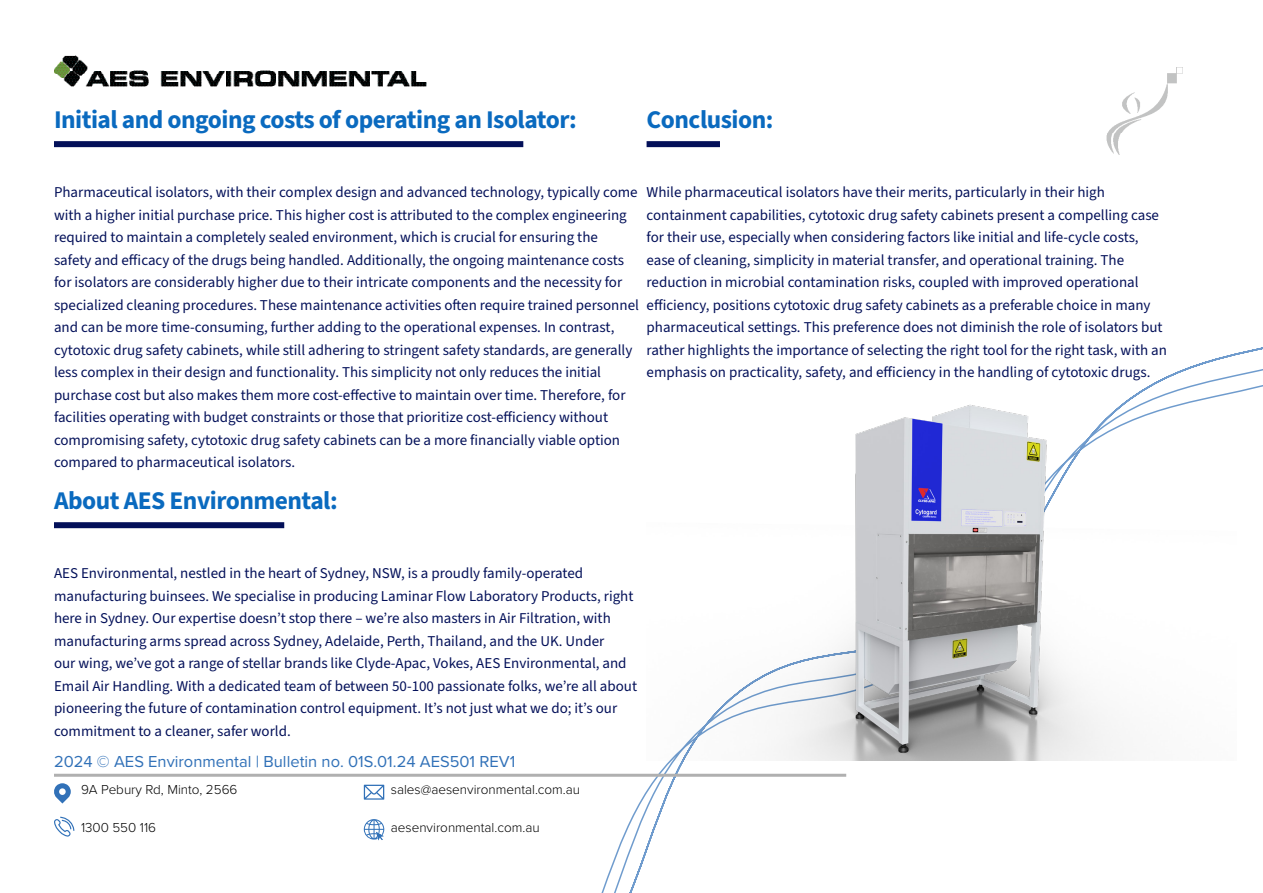
<style>
.page{position:relative;width:1263px;height:893px;background:#fff}
.page>*{position:absolute;margin:0;border:0;box-sizing:border-box;transform-origin:0 0}
.Heading{font:700 25.5px "Source Sans 3";letter-spacing:-.02em;color:#0a6abf}
.t1{font:16.5px "Proxima Nova";color:#3171b8}
.Paragraph{font:15px/22.5px "Source Sans 3";color:#031059}
.t2{font:300 13.5px "Proxima Nova";color:#000}
.s1{font-weight:300}
</style>
<div class="page">
<img style="left:54px;top:55px;width:373px;height:32px">
<svg style="left:484px;top:347px;width:779px;height:546px"></svg>
<hr style="left:54px;top:774px;width:792px;height:3px;background:#b0b0b0">
<svg style="left:54px;top:817px;width:20px;height:20px"></svg>
<svg style="left:54px;top:783px;width:17px;height:20px"></svg>
<svg style="left:364px;top:785px;width:20px;height:15px"></svg>
<svg style="left:364px;top:819px;width:20px;height:21px"></svg>
<img style="left:1106px;top:67px;width:76px;height:87px">
<div style="left:646px;top:141px;width:74px;height:6px;background:#031059"></div>
<img style="left:646px;top:395px;width:590px;height:365px">
<div style="left:54px;top:141px;width:469px;height:6px;background:#031059"></div>
<div style="left:54px;top:522px;width:230px;height:6px;background:#031059"></div>
<p class="Heading" style="left:54px;top:102px;width:524px">Initial and ongoing costs of operating an Isolator:</p>
<p class="Heading" style="left:646px;top:102px;width:128px">Conclusion:</p>
<p class="Paragraph" style="left:54px;top:181px;width:586px">Pharmaceutical isolators, with their complex design and advanced technology, typically come with a higher initial purchase price. This higher cost is attributed to the complex engineering required to maintain a completely sealed environment, which is crucial for ensuring the safety and efficacy of the drugs being handled. Additionally, the ongoing maintenance costs for isolators are considerably higher due to their intricate components and the necessity for specialized cleaning procedures. These maintenance activities often require trained personnel and can be more time-consuming, further adding to the operational expenses. In contrast, cytotoxic drug safety cabinets, while still adhering to stringent safety standards, are generally less complex in their design and functionality. This simplicity not only reduces the initial purchase cost but also makes them more cost-effective to maintain over time. Therefore, for facilities operating with budget constraints or those that prioritize cost-efficiency without compromising safety, cytotoxic drug safety cabinets can be a more financially viable option compared to pharmaceutical isolators.</p>
<p class="Heading" style="left:54px;top:483px;width:285px">About AES Environmental:</p>
<p class="Paragraph" style="left:646px;top:181px;width:522px">While pharmaceutical isolators have their merits, particularly in their high containment capabilities, cytotoxic drug safety cabinets present a compelling case for their use, especially when considering factors like initial and life-cycle costs, ease of cleaning, simplicity in material transfer, and operational training. The reduction in microbial contamination risks, coupled with improved operational efficiency, positions cytotoxic drug safety cabinets as a preferable choice in many pharmaceutical settings. This preference does not diminish the role of isolators but rather highlights the importance of selecting the right tool for the right task, with an emphasis on practicality, safety, and efficiency in the handling of cytotoxic drugs.</p>
<p class="Paragraph" style="left:54px;top:562px;width:585px">AES Environmental, nestled in the heart of Sydney, NSW, is a proudly family-operated manufacturing buinsees. We specialise in producing Laminar Flow Laboratory Products, right here in Sydney. Our expertise doesn’t stop there – we’re also masters in Air Filtration, with manufacturing arms spread across Sydney, Adelaide, Perth, Thailand, and the UK. Under<br>our wing, we’ve got a range of stellar brands like Clyde-Apac, Vokes, AES Environmental, and Email Air Handling. With a dedicated team of between 50-100 passionate folks, we’re all about pioneering the future of contamination control equipment. It’s not just what we do; it’s our commitment to a cleaner, safer world.</p>
<p class="t1" style="left:54px;top:749px;width:463px">2024 <span class="s1">©</span> AES Environmental | Bulletin no. 01S.01.24 AES501 REV1</p>
<p class="t2" style="left:81px;top:780px;width:158px">9A Pebury Rd, Minto, 2566</p>
<p class="t2" style="left:81px;top:817px;width:77px">1300 550 116</p>
<p class="t2" style="left:391px;top:780px;width:191px">sales@aesenvironmental.com.au</p>
<p class="t2" style="left:391px;top:817px;width:150px">aesenvironmental.com.au</p>
</div>
